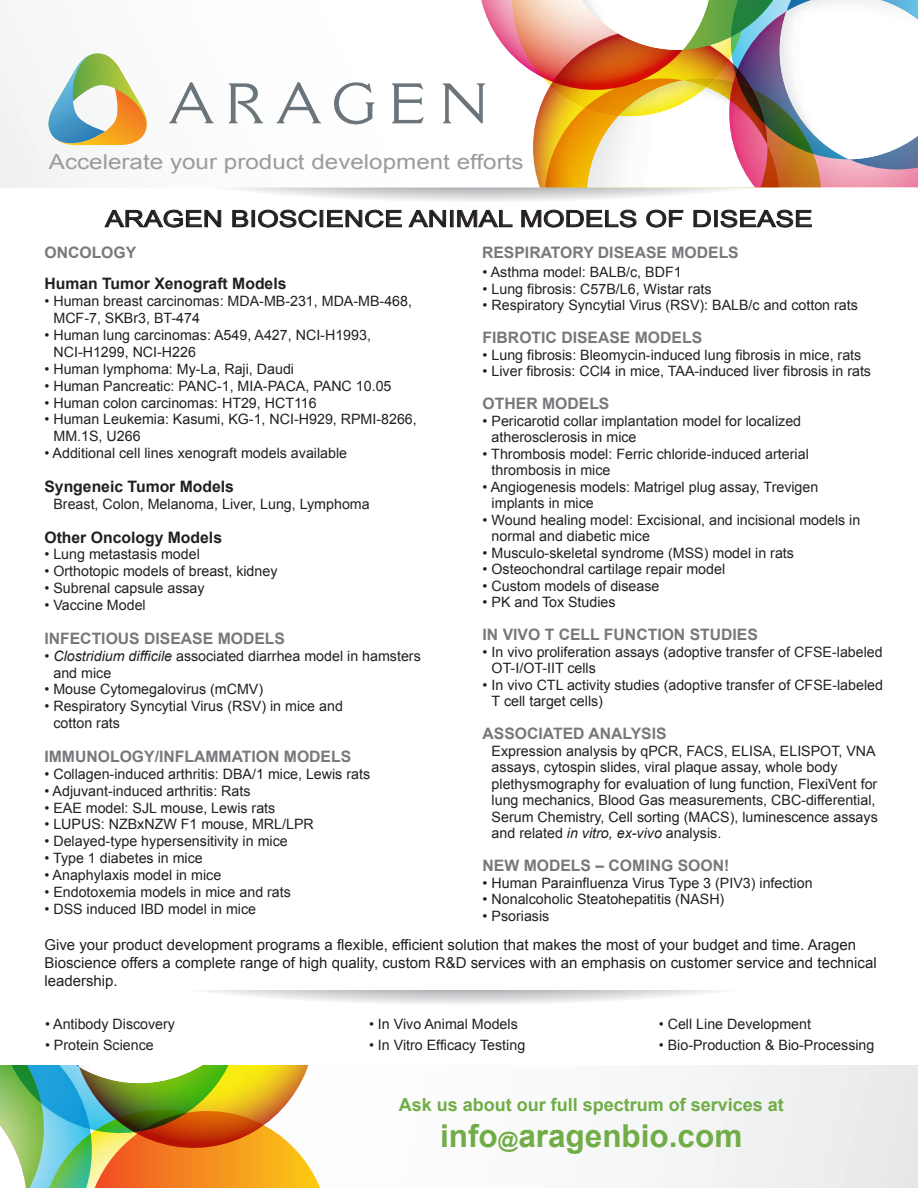
<style>
.page{position:relative;width:918px;height:1188px;background:#fff}
.page>*{position:absolute;margin:0;border:0;box-sizing:border-box;transform-origin:0 0}
.t1{font:700 31.5px "Arial";color:#70ad46}
.t2{font:22.8px "Arial";color:#231f20;scale:1.22 1}
.t3{font:20.55px "Arial";color:#999b9e;scale:1.18 1}
.t4{font:700 18px "Arial";color:#70ad46}
.t5{font:700 15.75px "Arial";color:#76787b}
.t6{font:700 15.75px "Arial";color:#231f20}
.t7{font:15px/18px "Arial";color:#231f20}
.t8{font:14.25px/16.5px "Arial";color:#231f20}
.s1{font-style:italic}
.s2{font-size:21px}
</style>
<div class="page">
<svg style="left:320px;top:1065px;width:598px;height:123px"></svg>
<img style="left:0;top:1065px;width:320px;height:123px">
<svg style="left:104px;top:210px;width:117px;height:18px"></svg>
<svg style="left:232px;top:210px;width:16px;height:17px"></svg>
<div style="left:252px;top:210px;width:3px;height:17px;border:1px solid #231f20"></div>
<svg style="left:258px;top:210px;width:59px;height:18px"></svg>
<svg style="left:327px;top:210px;width:75px;height:18px"></svg>
<svg style="left:408px;top:210px;width:38px;height:17px"></svg>
<div style="left:450px;top:210px;width:3px;height:17px;border:1px solid #231f20"></div>
<svg style="left:457px;top:210px;width:56px;height:17px"></svg>
<svg style="left:521px;top:210px;width:116px;height:18px"></svg>
<svg style="left:646px;top:210px;width:37px;height:18px"></svg>
<svg style="left:693px;top:210px;width:18px;height:17px"></svg>
<div style="left:714px;top:210px;width:4px;height:17px;border:1px solid #231f20"></div>
<svg style="left:721px;top:210px;width:91px;height:18px"></svg>
<svg style="left:88px;top:915px;width:750px;height:90px"></svg>
<div style="left:0;top:867px;width:878px;height:123px;background:#fff"></div>
<svg style="left:116px;top:116px;width:733px;height:86px"></svg>
<div style="left:0;top:0;width:918px;height:188px;background:#fcfdfd"></div>
<svg style="left:169px;top:82px;width:45px;height:41px"></svg>
<svg style="left:229px;top:83px;width:34px;height:40px"></svg>
<svg style="left:276px;top:82px;width:45px;height:41px"></svg>
<svg style="left:334px;top:82px;width:41px;height:42px"></svg>
<svg style="left:392px;top:83px;width:32px;height:40px"></svg>
<img style="left:443px;top:0;width:475px;height:187px">
<svg style="left:48px;top:53px;width:99px;height:93px"></svg>
<h3 class="t3" style="left:49px;top:149px;width:404px">Accelerate your product development efforts</h3>
<h2 class="t2" style="left:105px;top:204px;width:582px">ARAGEN BIOSCIENCE ANIMAL MODELS OF DISEASE</h2>
<p class="t5" style="left:44px;top:242px;width:93px">ONCOLOGY</p>
<p class="t5" style="left:482px;top:242px;width:258px">RESPIRATORY DISEASE MODELS</p>
<p class="t8" style="left:483px;top:264px;width:201px">• Asthma model: BALB/c, BDF1</p>
<p class="t8" style="left:483px;top:281px;width:231px">• Lung fibrosis: C57B/L6, Wistar rats</p>
<p class="t8" style="left:483px;top:297px;width:377px">• Respiratory Syncytial Virus (RSV): BALB/c and cotton rats</p>
<p class="t5" style="left:483px;top:327px;width:221px">FIBROTIC DISEASE MODELS</p>
<p class="t8" style="left:483px;top:347px;width:380px">• Lung fibrosis: Bleomycin-induced lung fibrosis in mice, rats</p>
<p class="t8" style="left:483px;top:363px;width:390px">• Liver fibrosis: CCl4 in mice, TAA-induced liver fibrosis in rats</p>
<p class="t5" style="left:483px;top:393px;width:128px">OTHER MODELS</p>
<p class="t8" style="left:492px;top:413px;width:311px;text-indent:-9px">• Pericarotid collar implantation model for localized atherosclerosis in mice</p>
<p class="t8" style="left:492px;top:446px;width:319px;text-indent:-9px">• Thrombosis model: Ferric chloride-induced arterial thrombosis in mice</p>
<p class="t8" style="left:492px;top:479px;width:328px;text-indent:-9px">• Angiogenesis models: Matrigel plug assay, Trevigen implants in mice</p>
<p class="t8" style="left:492px;top:512px;width:370px;text-indent:-9px">• Wound healing model: Excisional, and incisional models in normal and diabetic mice</p>
<p class="t8" style="left:483px;top:545px;width:313px">• Musculo-skeletal syndrome (MSS) model in rats</p>
<p class="t8" style="left:483px;top:561px;width:244px">• Osteochondral cartilage repair model</p>
<p class="t8" style="left:483px;top:578px;width:178px">• Custom models of disease</p>
<p class="t8" style="left:483px;top:594px;width:135px">• PK and Tox Studies</p>
<p class="t5" style="left:483px;top:624px;width:277px">IN VIVO T CELL FUNCTION STUDIES</p>
<p class="t8" style="left:492px;top:644px;width:393px;text-indent:-9px">• In vivo proliferation assays (adoptive transfer of CFSE-labeled<br>OT-I/OT-IIT cells</p>
<p class="t8" style="left:492px;top:677px;width:393px;text-indent:-9px">• In vivo CTL activity studies (adoptive transfer of CFSE-labeled<br>T cell target cells)</p>
<p class="t5" style="left:483px;top:723px;width:186px">ASSOCIATED ANALYSIS</p>
<p class="t8" style="left:492px;top:743px;width:388px">Expression analysis by qPCR, FACS, ELISA, ELISPOT, VNA assays, cytospin slides, viral plaque assay, whole body plethysmography for evaluation of lung function, FlexiVent for lung mechanics, Blood Gas measurements, CBC-differential, Serum Chemistry, Cell sorting (MACS), luminescence assays and related <span class="s1">in vitro, ex-vivo</span> analysis.</p>
<p class="t5" style="left:483px;top:855px;width:248px">NEW MODELS – COMING SOON!</p>
<p class="t8" style="left:483px;top:875px;width:331px">• Human Parainfluenza Virus Type 3 (PIV3) infection</p>
<p class="t8" style="left:483px;top:891px;width:243px">• Nonalcoholic Steatohepatitis (NASH)</p>
<p class="t8" style="left:483px;top:908px;width:68px">• Psoriasis</p>
<p class="t6" style="left:44px;top:273px;width:244px">Human Tumor Xenograft Models</p>
<p class="t8" style="left:53px;top:293px;width:360px;text-indent:-9px">• Human breast carcinomas: MDA-MB-231, MDA-MB-468,<br>MCF-7, SKBr3, BT-474</p>
<p class="t8" style="left:53px;top:327px;width:319px;text-indent:-9px">• Human lung carcinomas: A549, A427, NCI-H1993,<br>NCI-H1299, NCI-H226</p>
<p class="t8" style="left:44px;top:361px;width:251px">• Human lymphoma: My-La, Raji, Daudi</p>
<p class="t8" style="left:44px;top:378px;width:349px">• Human Pancreatic: PANC-1, MIA-PACA, PANC 10.05</p>
<p class="t8" style="left:44px;top:394px;width:274px">• Human colon carcinomas: HT29, HCT116</p>
<p class="t8" style="left:53px;top:411px;width:365px;text-indent:-9px">• Human Leukemia: Kasumi, KG-1, NCI-H929, RPMI-8266,<br>MM.1S, U266</p>
<p class="t8" style="left:44px;top:445px;width:304px">• Additional cell lines xenograft models available</p>
<p class="t6" style="left:44px;top:476px;width:191px">Syngeneic Tumor Models</p>
<p class="t8" style="left:53px;top:496px;width:318px">Breast, Colon, Melanoma, Liver, Lung, Lymphoma</p>
<p class="t6" style="left:44px;top:527px;width:179px">Other Oncology Models</p>
<p class="t8" style="left:44px;top:546px;width:157px">• Lung metastasis model</p>
<p class="t8" style="left:44px;top:563px;width:235px">• Orthotopic models of breast, kidney</p>
<p class="t8" style="left:44px;top:580px;width:162px">• Subrenal capsule assay</p>
<p class="t8" style="left:44px;top:597px;width:103px">• Vaccine Model</p>
<p class="t5" style="left:44px;top:628px;width:242px">INFECTIOUS DISEASE MODELS</p>
<p class="t8" style="left:53px;top:647px;width:369px;text-indent:-9px">• <span class="s1">Clostridium difficile</span> associated diarrhea model in hamsters and mice</p>
<p class="t8" style="left:44px;top:681px;width:220px">• Mouse Cytomegalovirus (mCMV)</p>
<p class="t8" style="left:53px;top:698px;width:291px;text-indent:-9px">• Respiratory Syncytial Virus (RSV) in mice and cotton rats</p>
<p class="t5" style="left:44px;top:746px;width:308px">IMMUNOLOGY/INFLAMMATION MODELS</p>
<p class="t8" style="left:44px;top:766px;width:327px">• Collagen-induced arthritis: DBA/1 mice, Lewis rats</p>
<p class="t8" style="left:44px;top:783px;width:208px">• Adjuvant-induced arthritis: Rats</p>
<p class="t8" style="left:44px;top:799px;width:232px">• EAE model: SJL mouse, Lewis rats</p>
<p class="t8" style="left:44px;top:816px;width:271px">• LUPUS: NZBxNZW F1 mouse, MRL/LPR</p>
<p class="t8" style="left:44px;top:833px;width:245px">• Delayed-type hypersensitivity in mice</p>
<p class="t8" style="left:44px;top:850px;width:160px">• Type 1 diabetes in mice</p>
<p class="t8" style="left:44px;top:867px;width:178px">• Anaphylaxis model in mice</p>
<p class="t8" style="left:44px;top:884px;width:248px">• Endotoxemia models in mice and rats</p>
<p class="t8" style="left:44px;top:901px;width:213px">• DSS induced IBD model in mice</p>
<p class="t7" style="left:44px;top:936px;width:834px">Give your product development programs a flexible, efficient solution that makes the most of your budget and time. Aragen<br>Bioscience offers a complete range of high quality, custom R&amp;D services with an emphasis on customer service and technical leadership.</p>
<p class="t8" style="left:45px;top:1016px;width:132px">• Antibody Discovery</p>
<p class="t8" style="left:369px;top:1016px;width:150px">• In Vivo Animal Models</p>
<p class="t8" style="left:659px;top:1016px;width:154px">• Cell Line Development</p>
<p class="t8" style="left:45px;top:1037px;width:110px">• Protein Science</p>
<p class="t8" style="left:369px;top:1037px;width:158px">• In Vitro Efficacy Testing</p>
<p class="t8" style="left:659px;top:1037px;width:217px">• Bio-Production &amp; Bio-Processing</p>
<p class="t4" style="left:399px;top:1092px;width:387px">Ask us about our full spectrum of services at</p>
<h1 class="t1" style="left:440px;top:1115px;width:304px">info<span class="s2">@</span>aragenbio.com</h1>
</div>
